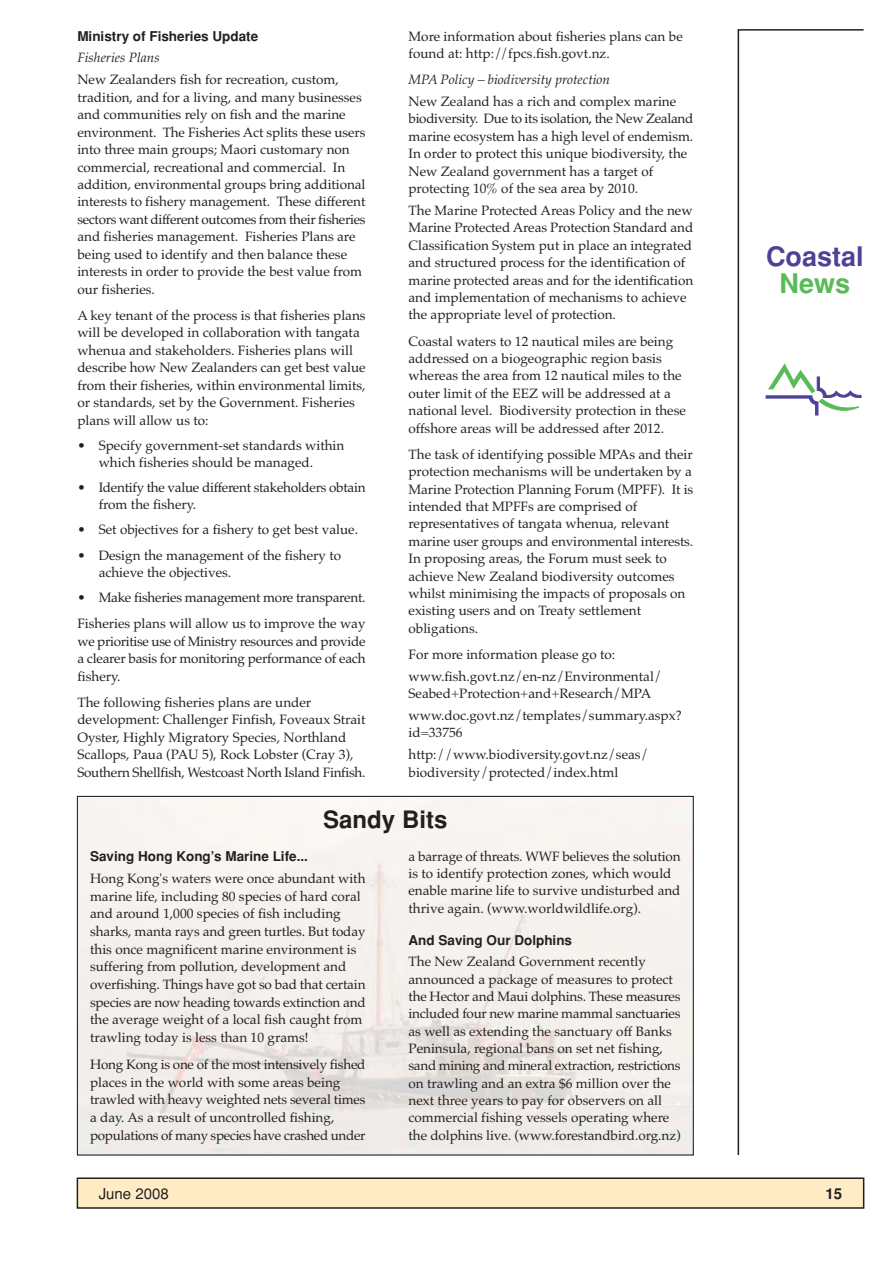
<style>
.page{position:relative;width:893px;height:1263px;background:#fff}
.page>*{position:absolute;margin:0;border:0;box-sizing:border-box;transform-origin:0 0}
.t1{font:700 27px "Helvetica";color:#4e4295}
.t2{font:700 27px "Helvetica";color:#5aba57}
.t3{font:700 24px "Helvetica";color:#231f20}
.t4{font:15px "Helvetica";color:#231f20}
.t5{font:700 15px "Helvetica";color:#231f20}
.t6{font:13.5px/17.4px "Palatino";color:#231f20}
.t7{font:13.5px/16.6px "Palatino";letter-spacing:-.02em;color:#231f20}
.t8{font:700 13.5px "Helvetica";color:#231f20}
.t9{font:italic 13.5px "Palatino";color:#231f20}
</style>
<div class="page">
<svg style="left:737px;top:29px;width:127px;height:1126px"></svg>
<div style="left:77px;top:1177px;width:787px;height:32px;background:#ffecc5;border:2px solid #231f20"></div>
<svg style="left:765px;top:364px;width:96px;height:51px"></svg>
<p class="t8" style="left:77px;top:31px;width:182px">Ministry of Fisheries Update</p>
<p class="t9" style="left:77px;top:53px;width:84px">Fisheries Plans</p>
<p class="t6" style="left:77px;top:73px;width:290px">New Zealanders fish for recreation, custom, tradition, and for a living, and many businesses and communities rely on fish and the marine environment. The Fisheries Act splits these users into three main groups; Maori customary non commercial, recreational and commercial. In addition, environmental groups bring additional interests to fishery management. These different sectors want different outcomes from their fisheries and fisheries management. Fisheries Plans are being used to identify and then balance these interests in order to provide the best value from our fisheries.</p>
<p class="t6" style="left:77px;top:308px;width:290px">A key tenant of the process is that fisheries plans will be developed in collaboration with tangata whenua and stakeholders. Fisheries plans will describe how New Zealanders can get best value from their fisheries, within environmental limits, or standards, set by the Government. Fisheries plans will allow us to:</p>
<p class="t6" style="left:99px;top:439px;width:247px;line-height:16.6px;text-indent:-21px">• Specify government-set standards within which fisheries should be managed.</p>
<p class="t7" style="left:99px;top:481px;width:268px;text-indent:-21px">• Identify the value different stakeholders obtain from the fishery.</p>
<p class="t6" style="left:77px;top:523px;width:282px">• Set objectives for a fishery to get best value.</p>
<p class="t6" style="left:99px;top:549px;width:244px;line-height:16.6px;text-indent:-21px">• Design the management of the fishery to achieve the objectives.</p>
<p class="t7" style="left:77px;top:586px;width:290px;line-height:26.2px">• Make fisheries management more transparent.<br>Fisheries plans will allow us to improve the way</p>
<p class="t6" style="left:77px;top:634px;width:290px;text-align:justify">we prioritise use of Ministry resources and provide a clearer basis for monitoring performance of each fishery.</p>
<p class="t6" style="left:77px;top:695px;width:290px">The following fisheries plans are under development: Challenger Finfish, Foveaux Strait Oyster, Highly Migratory Species, Northland Scallops, Paua (PAU 5), Rock Lobster (Cray 3), Southern Shellfish, Westcoast North Island Finfish.</p>
<p class="t6" style="left:408px;top:29px;width:276px">More information about fisheries plans can be found at: http://fpcs.fish.govt.nz.</p>
<p class="t9" style="left:408px;top:74px;width:203px">MPA Policy – biodiversity protection</p>
<p class="t6" style="left:408px;top:94px;width:286px">New Zealand has a rich and complex marine biodiversity. Due to its isolation, the New Zealand marine ecosystem has a high level of endemism.<br>In order to protect this unique biodiversity, the New Zealand government has a target of protecting 10% of the sea area by 2010.</p>
<p class="t6" style="left:408px;top:203px;width:286px">The Marine Protected Areas Policy and the new Marine Protected Areas Protection Standard and Classification System put in place an integrated and structured process for the identification of marine protected areas and for the identification and implementation of mechanisms to achieve the appropriate level of protection.</p>
<p class="t6" style="left:408px;top:334px;width:279px">Coastal waters to 12 nautical miles are being addressed on a biogeographic region basis whereas the area from 12 nautical miles to the outer limit of the EEZ will be addressed at a national level. Biodiversity protection in these offshore areas will be addressed after 2012.</p>
<p class="t6" style="left:408px;top:447px;width:286px">The task of identifying possible MPAs and their protection mechanisms will be undertaken by a Marine Protection Planning Forum (MPFF). It is intended that MPFFs are comprised of representatives of tangata whenua, relevant marine user groups and environmental interests.<br>In proposing areas, the Forum must seek to achieve New Zealand biodiversity outcomes whilst minimising the impacts of proposals on existing users and on Treaty settlement obligations.</p>
<p class="t6" style="left:408px;top:645px;width:255px;line-height:21.8px">For more information please go to: www.fish.govt.nz/en-nz/Environmental/</p>
<p class="t6" style="left:408px;top:684px;width:275px;line-height:21.8px">Seabed+Protection+and+Research/MPA www.doc.govt.nz/templates/summary.aspx?</p>
<p class="t6" style="left:408px;top:724px;width:242px;line-height:21.8px">id=33756 http://www.biodiversity.govt.nz/seas/</p>
<p class="t6" style="left:408px;top:765px;width:211px">biodiversity/protected/index.html</p>
<h2 class="t3" style="left:323px;top:811px;width:126px">Sandy Bits</h2>
<p class="t6" style="left:408px;top:849px;width:273px">a barrage of threats. WWF believes the solution is to identify protection zones, which would enable marine life to survive undisturbed and thrive again. (www.worldwildlife.org).</p>
<p class="t8" style="left:408px;top:935px;width:165px">And Saving Our Dolphins</p>
<p class="t6" style="left:408px;top:955px;width:273px">The New Zealand Government recently announced a package of measures to protect the Hector and Maui dolphins. These measures included four new marine mammal sanctuaries as well as extending the sanctuary off Banks Peninsula, regional bans on set net fishing, sand mining and mineral extraction, restrictions on trawling and an extra $6 million over the next three years to pay for observers on all commercial fishing vessels operating where the dolphins live. (www.forestandbird.org.nz)</p>
<p class="t8" style="left:90px;top:851px;width:219px">Saving Hong Kong’s Marine Life...</p>
<p class="t6" style="left:90px;top:871px;width:277px">Hong Kong's waters were once abundant with marine life, including 80 species of hard coral and around 1,000 species of fish including sharks, manta rays and green turtles. But today this once magnificent marine environment is suffering from pollution, development and overfishing. Things have got so bad that certain species are now heading towards extinction and the average weight of a local fish caught from trawling today is less than 10 grams!</p>
<p class="t6" style="left:90px;top:1057px;width:277px">Hong Kong is one of the most intensively fished places in the world with some areas being trawled with heavy weighted nets several times a day. As a result of uncontrolled fishing, populations of many species have crashed under</p>
<h1 class="t1" style="left:766px;top:247px;width:99px">Coastal</h1>
<h1 class="t2" style="left:779px;top:274px;width:72px">News</h1>
<p class="t4" style="left:99px;top:1188px;width:72px">June 2008</p>
<p class="t5" style="left:825px;top:1188px;width:18px">15</p>
</div>
